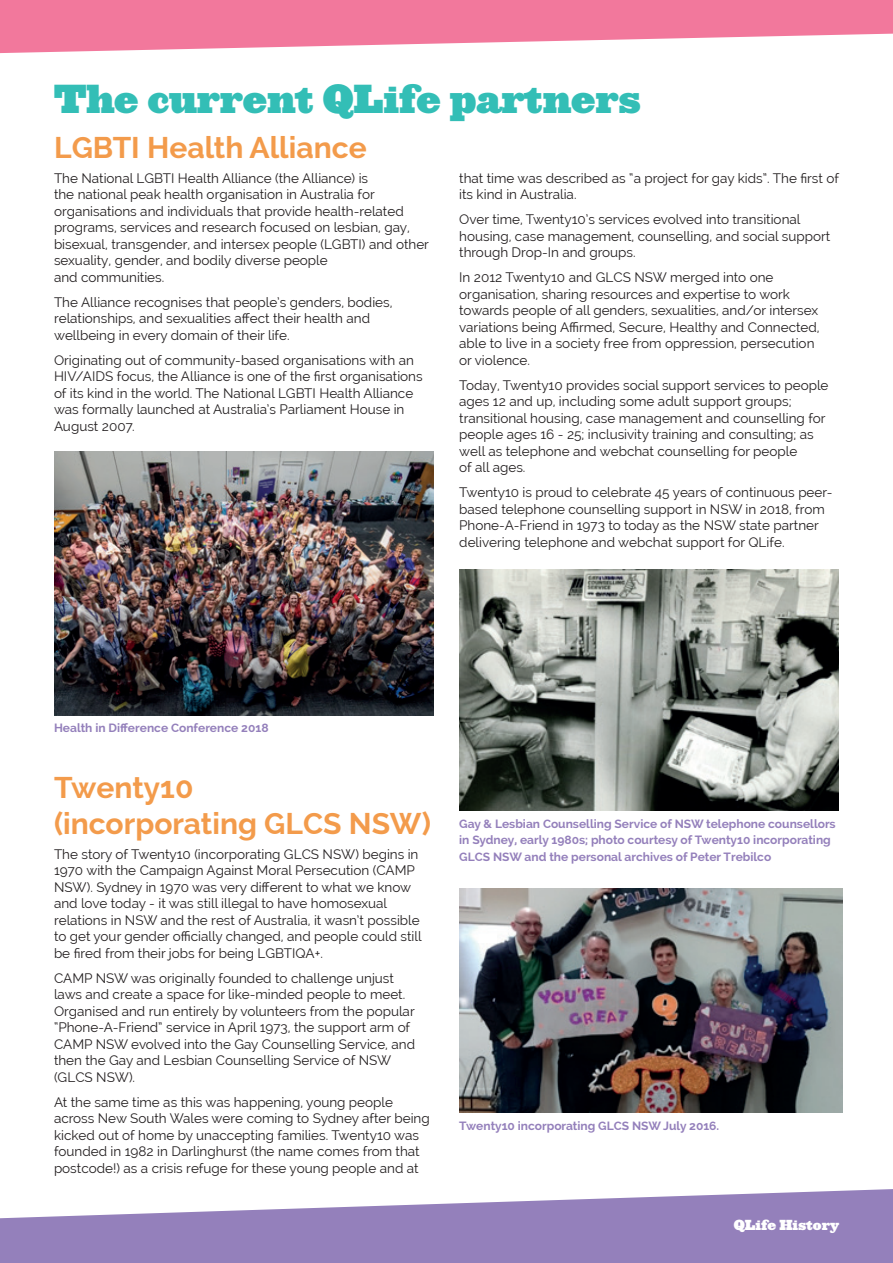
<style>
.page{position:relative;width:893px;height:1263px;background:#fff}
.page>*{position:absolute;margin:0;border:0;box-sizing:border-box;transform-origin:0 0}
.t1{font:37.5px "Ziggurat HTF Black";color:#33beb6}
.t2{font:700 30px/36px "Raleway";color:#f39b4b}
.t3{font:13.5px/16.5px "Raleway";color:#231f20}
.t4{font:13.5px "Ziggurat HTF Black";color:#fff}
.t5{font:700 12px/16.5px "Raleway";color:#9480bb}
</style>
<div class="page">
<svg style="left:0;top:1189px;width:893px;height:74px;fill:#9480bb"></svg>
<svg style="left:0;top:0;width:893px;height:54px;fill:#f2789c"></svg>
<img style="left:459px;top:570px;width:380px;height:240px">
<img style="left:459px;top:889px;width:384px;height:223px">
<img style="left:54px;top:452px;width:380px;height:263px">
<h1 class="t1" style="left:54px;top:75px;width:589px">The current QLife partners</h1>
<h2 class="t2" style="left:54px;top:129px;width:314px">LGBTI Health Alliance</h2>
<p class="t3" style="left:54px;top:170px;width:376px">The National LGBTI Health Alliance (the Alliance) is<br>the national peak health organisation in Australia for organisations and individuals that provide health-related programs, services and research focused on lesbian, gay, bisexual, transgender, and intersex people (LGBTI) and other sexuality, gender, and bodily diverse people<br>and communities.</p>
<p class="t3" style="left:54px;top:294px;width:340px">The Alliance recognises that people’s genders, bodies, relationships, and sexualities affect their health and wellbeing in every domain of their life.</p>
<p class="t3" style="left:54px;top:352px;width:370px">Originating out of community-based organisations with an HIV/AIDS focus, the Alliance is one of the first organisations of its kind in the world. The National LGBTI Health Alliance was formally launched at Australia’s Parliament House in August 2007.</p>
<p class="t3" style="left:459px;top:170px;width:381px">that time was described as “a project for gay kids”. The first of its kind in Australia.</p>
<p class="t3" style="left:459px;top:211px;width:373px">Over time, Twenty10’s services evolved into transitional housing, case management, counselling, and social support through Drop-In and groups.</p>
<p class="t3" style="left:459px;top:269px;width:362px">In 2012 Twenty10 and GLCS NSW merged into one organisation, sharing resources and expertise to work towards people of all genders, sexualities, and/or intersex variations being Affirmed, Secure, Healthy and Connected, able to live in a society free from oppression, persecution or violence.</p>
<p class="t3" style="left:459px;top:377px;width:371px">Today, Twenty10 provides social support services to people ages 12 and up, including some adult support groups; transitional housing, case management and counselling for people ages 16 - 25; inclusivity training and consulting; as well as telephone and webchat counselling for people<br>of all ages.</p>
<p class="t3" style="left:459px;top:484px;width:375px">Twenty10 is proud to celebrate 45 years of continuous peer&shy;based telephone counselling support in NSW in 2018, from Phone-A-Friend in 1973 to today as the NSW state partner delivering telephone and webchat support for QLife.</p>
<p class="t5" style="left:54px;top:720px;width:216px">Health in Difference Conference 2018</p>
<h2 class="t2" style="left:54px;top:769px;width:379px">Twenty10<br>(incorporating GLCS NSW)</h2>
<p class="t3" style="left:54px;top:846px;width:369px">The story of Twenty10 (incorporating GLCS NSW) begins in 1970 with the Campaign Against Moral Persecution (CAMP NSW). Sydney in 1970 was very different to what we know and love today - it was still illegal to have homosexual relations in NSW and the rest of Australia, it wasn’t possible to get your gender officially changed, and people could still be fired from their jobs for being LGBTIQA+.</p>
<p class="t3" style="left:54px;top:970px;width:363px">CAMP NSW was originally founded to challenge unjust laws and create a space for like-minded people to meet.<br>Organised and run entirely by volunteers from the popular “Phone-A-Friend” service in April 1973, the support arm of CAMP NSW evolved into the Gay Counselling Service, and then the Gay and Lesbian Counselling Service of NSW (GLCS NSW).</p>
<p class="t3" style="left:54px;top:1094px;width:377px">At the same time as this was happening, young people across New South Wales were coming to Sydney after being kicked out of home by unaccepting families. Twenty10 was founded in 1982 in Darlinghurst (the name comes from that postcode!) as a crisis refuge for these young people and at</p>
<p class="t5" style="left:459px;top:815px;width:378px">Gay &amp; Lesbian Counselling Service of NSW telephone counsellors in Sydney, early 1980s; photo courtesy of Twenty10 incorporating<br>GLCS NSW and the personal archives of Peter Trebilco</p>
<p class="t5" style="left:459px;top:1117px;width:261px">Twenty10 incorporating GLCS NSW July 2016.</p>
<p class="t4" style="left:734px;top:1216px;width:107px">QLife History</p>
</div>
